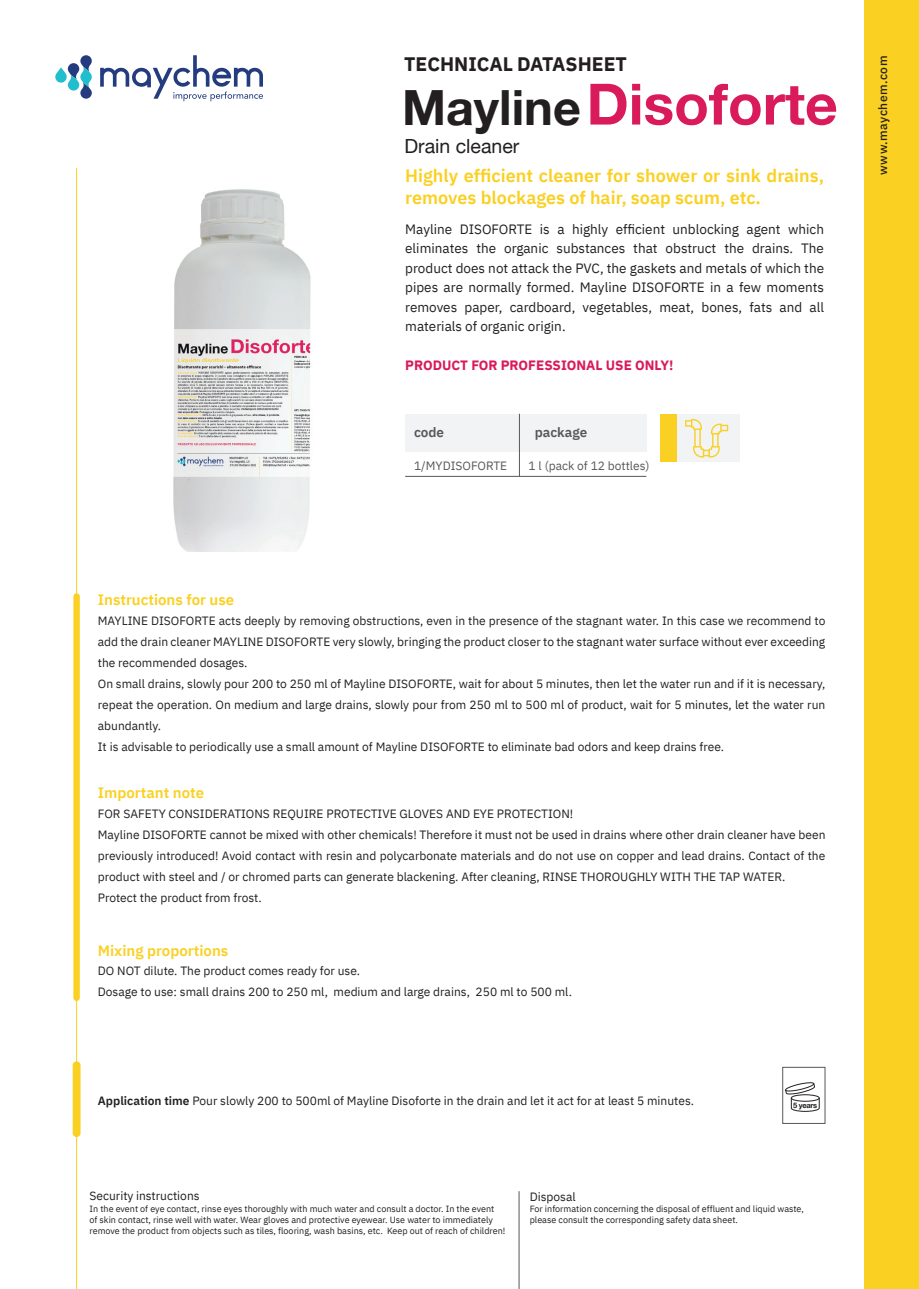
<style>
.page{position:relative;width:919px;height:1289px;background:#fff}
.page>*{position:absolute;margin:0;border:0;box-sizing:border-box;transform-origin:0 0}
.t1{font:700 57px "Helvetica Neue";color:#d91a5b}
.t2{font:700 19.5px "IBM Plex Sans";color:#231f20}
.t3{font:19.5px "Helvetica Neue";color:#231f20}
.t4{font:600 18px/21.6px "IBM Plex Sans";color:#fad022}
.t5{font:600 15px "IBM Plex Sans";color:#fad022}
.t6{font:13.5px/19.5px "IBM Plex Sans";color:#231f20;text-align:justify}
.t7{font:700 13.5px "IBM Plex Sans";color:#d91a5b}
.t8{font:600 13.5px "IBM Plex Sans";color:#57585a}
.t9{font:12px/21px "IBM Plex Sans";color:#231f20}
.t10{font:12px "IBM Plex Sans";color:#57585a}
.t11{font:500 12px "IBM Plex Sans";letter-spacing:.04em;color:#231f20}
.t12{font:9px/10.8px "IBM Plex Sans";color:#231f20}
.t13{font:700 7.5px "Helvetica Neue";letter-spacing:-.04em;color:#231f20}
.s1{font-size:48.6px;color:#231f20}
.s2{font-weight:600}
</style>
<div class="page">
<hr style="left:76px;top:168px;width:1px;height:1120px;background:#fad022">
<div style="left:864px;top:0;width:54px;height:1288px;background:#fad022"></div>
<div style="left:73px;top:593px;width:7px;height:407px;background:#fad022;border-radius:3px"></div>
<div style="left:73px;top:1061px;width:7px;height:75px;background:#fad022;border-radius:4px"></div>
<svg style="left:100px;top:55px;width:163px;height:46px"></svg>
<svg style="left:55px;top:55px;width:37px;height:44px"></svg>
<hr style="left:518px;top:1191px;width:1px;height:97px;background:#57585a">
<div style="left:782px;top:1066px;width:43px;height:57px;border:1px solid #57585a"></div>
<svg style="left:785px;top:1082px;width:34px;height:29px"></svg>
<img style="left:173px;top:189px;width:138px;height:362px">
<div style="left:405px;top:414px;width:241px;height:37px;background:#f2f3f4"></div>
<hr style="left:519px;top:414px;width:1px;height:62px;background:#57585a">
<hr style="left:405px;top:476px;width:241px;height:1px;background:#57585a">
<div style="left:677px;top:414px;width:62px;height:47px;background:#f2f3f4"></div>
<div style="left:660px;top:414px;width:17px;height:47px;background:#fad022"></div>
<svg style="left:685px;top:419px;width:43px;height:38px"></svg>
<h2 class="t2" style="left:404px;top:48px;width:224px">TECHNICAL DATASHEET</h2>
<h1 class="t1" style="left:402px;top:69px;width:437px"><span class="s1">Mayline</span>Disoforte</h1>
<h2 class="t3" style="left:404px;top:132px;width:116px">Drain cleaner</h2>
<h3 class="t4" style="left:405px;top:163px;width:420px">Highly efficient cleaner for shower or sink drains, removes blockages of hair, soap scum, etc.</h3>
<p class="t6" style="left:405px;top:218px;width:420px">Mayline DISOFORTE is a highly efficient unblocking agent which eliminates the organic substances that obstruct the drains. The product does not attack the PVC, the gaskets and metals of which the pipes are normally formed. Mayline DISOFORTE in a few moments removes paper, cardboard, vegetables, meat, bones, fats and all materials of organic origin.</p>
<p class="t7" style="left:405px;top:355px;width:270px">PRODUCT FOR PROFESSIONAL USE ONLY!</p>
<p class="t8" style="left:414px;top:421px;width:32px">code</p>
<p class="t8" style="left:534px;top:421px;width:54px">package</p>
<p class="t10" style="left:414px;top:457px;width:95px">1/MYDISOFORTE</p>
<p class="t10" style="left:528px;top:457px;width:123px">1 l (pack of 12 bottles)</p>
<p class="t11" style="left:873px;top:175px;width:120px;rotate:-90deg">www.maychem.com</p>
<p class="t5" style="left:98px;top:588px;width:138px">Instructions for use</p>
<p class="t9" style="left:98px;top:609px;width:729px">MAYLINE DISOFORTE acts deeply by removing obstructions, even in the presence of the stagnant water. In this case we recommend to add the drain cleaner MAYLINE DISOFORTE very slowly, bringing the product closer to the stagnant water surface without ever exceeding the recommended dosages.<br>On small drains, slowly pour 200 to 250 ml of Mayline DISOFORTE, wait for about 5 minutes, then let the water run and if it is necessary, repeat the operation. On medium and large drains, slowly pour from 250 ml to 500 ml of product, wait for 5 minutes, let the water run abundantly.<br>It is advisable to periodically use a small amount of Mayline DISOFORTE to eliminate bad odors and keep drains free.</p>
<p class="t5" style="left:98px;top:780px;width:108px">Important note</p>
<p class="t9" style="left:98px;top:801px;width:729px">FOR SAFETY CONSIDERATIONS REQUIRE PROTECTIVE GLOVES AND EYE PROTECTION!<br>Mayline DISOFORTE cannot be mixed with other chemicals! Therefore it must not be used in drains where other drain cleaner have been previously introduced! Avoid contact with resin and polycarbonate materials and do not use on copper and lead drains. Contact of the product with steel and / or chromed parts can generate blackening. After cleaning, RINSE THOROUGHLY WITH THE TAP WATER.<br>Protect the product from frost.</p>
<p class="t5" style="left:98px;top:938px;width:132px">Mixing proportions</p>
<p class="t9" style="left:98px;top:959px;width:475px">DO NOT dilute. The product comes ready for use.<br>Dosage to use: small drains 200 to 250 ml, medium and large drains, 250 ml to 500 ml.</p>
<p class="t9" style="left:98px;top:1089px;width:597px"><span class="s2">Application time</span> Pour slowly 200 to 500ml of Mayline Disoforte in the drain and let it act for at least 5 minutes.</p>
<p class="t13" style="left:793px;top:1100px;width:25px">5 years</p>
<p class="t9" style="left:89px;top:1184px;width:112px">Security instructions</p>
<p class="t9" style="left:529px;top:1184px;width:48px">Disposal</p>
<p class="t12" style="left:90px;top:1202px;width:417px">In the event of eye contact, rinse eyes thoroughly with much water and consult a doctor. In the event<br>of skin contact, rinse well with water. Wear gloves and protective eyewear. Use water to immediately remove the product from objects such as tiles, flooring, wash basins, etc. Keep out of reach of children!</p>
<p class="t12" style="left:529px;top:1202px;width:275px">For information concerning the disposal of effluent and liquid waste, please consult the corresponding safety data sheet.</p>
</div>
